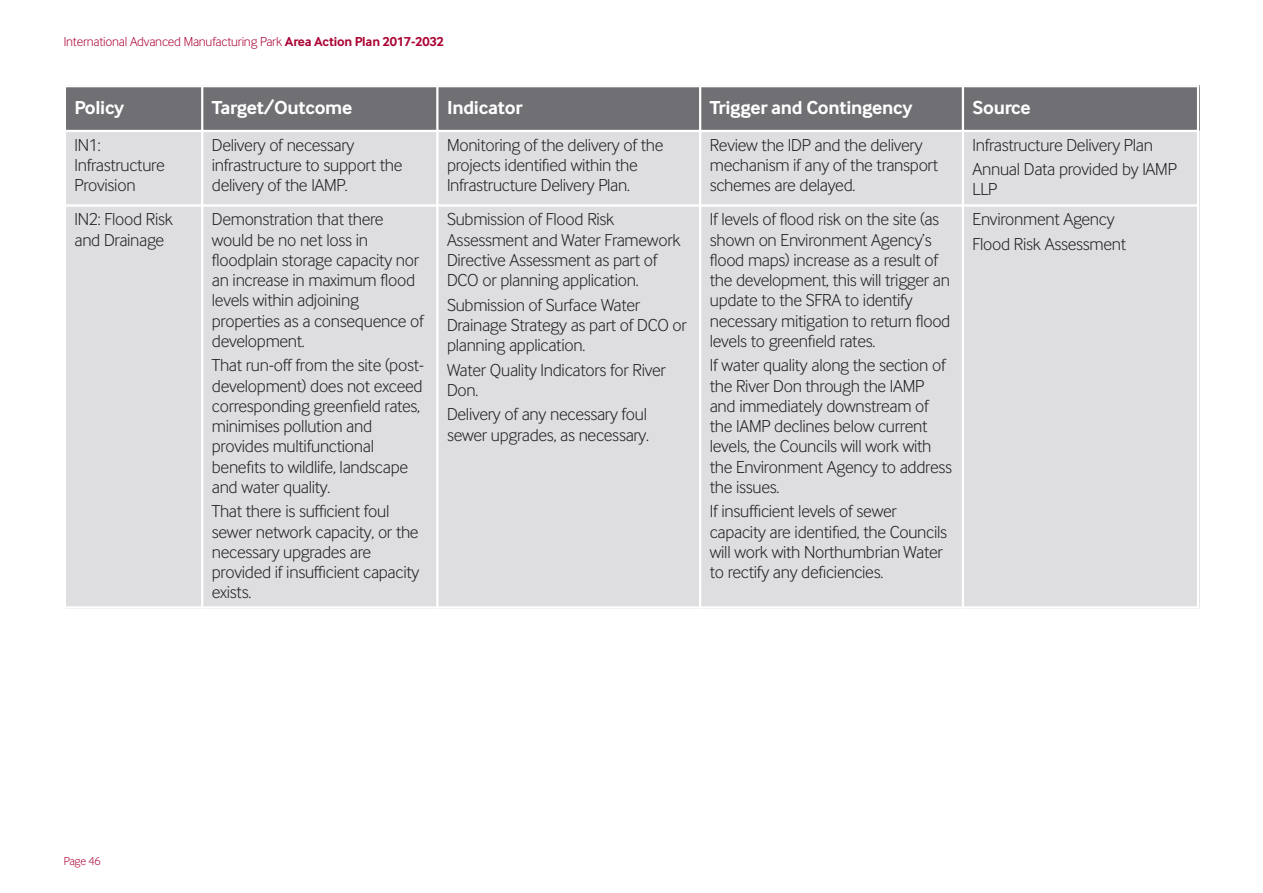
<style>
.page{position:relative;width:1263px;height:893px;background:#fff}
.page>*{position:absolute;margin:0;border:0;box-sizing:border-box;transform-origin:0 0}
.t1{font:700 19.5px "Inter Face Da Ma";letter-spacing:-.015em;color:#fff}
.t2{font:18px/20.2px "Inter Face Da Ma Lt";letter-spacing:-.015em;color:#231f20}
.t3{font:13.5px "Inter Face Da Ma Lt";letter-spacing:-.015em;color:#ab0534}
.t4{font:12px "Inter Face Da Ma Lt";letter-spacing:-.015em;color:#ab0534}
.s1{font-family:"Inter Face Da Ma";font-weight:700}
</style>
<div class="page">
<div style="left:64px;top:85px;width:138px;height:46px;background:#706f73"></div>
<div style="left:202px;top:85px;width:235px;height:46px;background:#706f73"></div>
<div style="left:437px;top:85px;width:263px;height:46px;background:#706f73"></div>
<div style="left:700px;top:85px;width:263px;height:46px;background:#706f73"></div>
<div style="left:963px;top:85px;width:236px;height:46px;background:#706f73"></div>
<div style="left:64px;top:131px;width:138px;height:74px;background:#dedee1"></div>
<div style="left:202px;top:131px;width:235px;height:74px;background:#dedee1"></div>
<div style="left:437px;top:131px;width:263px;height:74px;background:#dedee1"></div>
<div style="left:700px;top:131px;width:263px;height:74px;background:#dedee1"></div>
<div style="left:963px;top:131px;width:236px;height:74px;background:#dedee1"></div>
<div style="left:64px;top:205px;width:138px;height:404px;background:#dedee1"></div>
<div style="left:202px;top:205px;width:235px;height:404px;background:#dedee1"></div>
<div style="left:437px;top:205px;width:263px;height:404px;background:#dedee1"></div>
<div style="left:700px;top:205px;width:263px;height:404px;background:#dedee1"></div>
<div style="left:963px;top:205px;width:236px;height:404px;background:#dedee1"></div>
<hr style="left:64px;top:85px;width:2px;height:524px;background:#fff">
<hr style="left:201px;top:85px;width:2px;height:524px;background:#fff">
<hr style="left:436px;top:85px;width:2px;height:524px;background:#fff">
<hr style="left:699px;top:85px;width:2px;height:524px;background:#fff">
<hr style="left:962px;top:85px;width:2px;height:524px;background:#fff">
<hr style="left:1197px;top:85px;width:2px;height:524px;background:#fff">
<hr style="left:64px;top:85px;width:1135px;height:2px;background:#fff">
<hr style="left:64px;top:130px;width:1135px;height:2px;background:#fff">
<hr style="left:64px;top:204px;width:1135px;height:3px;background:#fff">
<hr style="left:64px;top:606px;width:1135px;height:3px;background:#fff">
<p class="t3" style="left:64px;top:37px;width:381px">International Advanced Manufacturing Park <span class="s1">Area Action Plan 2017-2032</span></p>
<p class="t1" style="left:75px;top:101px;width:51px">Policy</p>
<p class="t1" style="left:212px;top:101px;width:142px">Target/Outcome</p>
<p class="t1" style="left:447px;top:101px;width:77px">Indicator</p>
<p class="t1" style="left:710px;top:101px;width:204px">Trigger and Contingency</p>
<p class="t1" style="left:972px;top:101px;width:60px">Source</p>
<p class="t2" style="left:75px;top:136px;width:92px">IN1:<br>Infrastructure<br>Provision</p>
<p class="t2" style="left:212px;top:136px;width:192px">Delivery of necessary infrastructure to support the delivery of the IAMP.</p>
<p class="t2" style="left:447px;top:136px;width:218px">Monitoring of the delivery of the projects identified within the<br>Infrastructure Delivery Plan.</p>
<p class="t2" style="left:710px;top:136px;width:230px">Review the IDP and the delivery mechanism if any of the transport schemes are delayed.</p>
<p class="t2" style="left:972px;top:134px;width:206px;line-height:24.5px">Infrastructure Delivery Plan<br>Annual Data provided by IAMP</p>
<p class="t2" style="left:972px;top:181px;width:26px">LLP</p>
<p class="t2" style="left:75px;top:211px;width:100px">IN2: Flood Risk and Drainage</p>
<p class="t2" style="left:212px;top:211px;width:213px">Demonstration that there would be no net loss in floodplain storage capacity nor an increase in maximum flood levels within adjoining properties as a consequence of development.</p>
<p class="t2" style="left:212px;top:357px;width:214px">That run-off from the site (post&shy;development) does not exceed corresponding greenfield rates, minimises pollution and provides multifunctional benefits to wildlife, landscape and water quality.</p>
<p class="t2" style="left:212px;top:503px;width:209px">That there is sufficient foul sewer network capacity, or the necessary upgrades are provided if insufficient capacity exists.</p>
<p class="t2" style="left:447px;top:211px;width:235px">Submission of Flood Risk<br>Assessment and Water Framework<br>Directive Assessment as part of<br>DCO or planning application.</p>
<p class="t2" style="left:447px;top:296px;width:241px">Submission of Surface Water<br>Drainage Strategy as part of DCO or planning application.</p>
<p class="t2" style="left:447px;top:361px;width:220px">Water Quality Indicators for River<br>Don.</p>
<p class="t2" style="left:447px;top:406px;width:204px">Delivery of any necessary foul sewer upgrades, as necessary.</p>
<p class="t2" style="left:710px;top:211px;width:242px">If levels of flood risk on the site (as shown on Environment Agency’s flood maps) increase as a result of the development, this will trigger an update to the SFRA to identify necessary mitigation to return flood levels to greenfield rates.</p>
<p class="t2" style="left:710px;top:357px;width:244px">If water quality along the section of the River Don through the IAMP and immediately downstream of the IAMP declines below current levels, the Councils will work with the Environment Agency to address the issues.</p>
<p class="t2" style="left:710px;top:503px;width:239px">If insufficient levels of sewer capacity are identified, the Councils will work with Northumbrian Water to rectify any deficiencies.</p>
<p class="t2" style="left:972px;top:209px;width:155px;line-height:24.5px">Environment Agency<br>Flood Risk Assessment</p>
<p class="t4" style="left:64px;top:857px;width:39px">Page 46</p>
</div>
